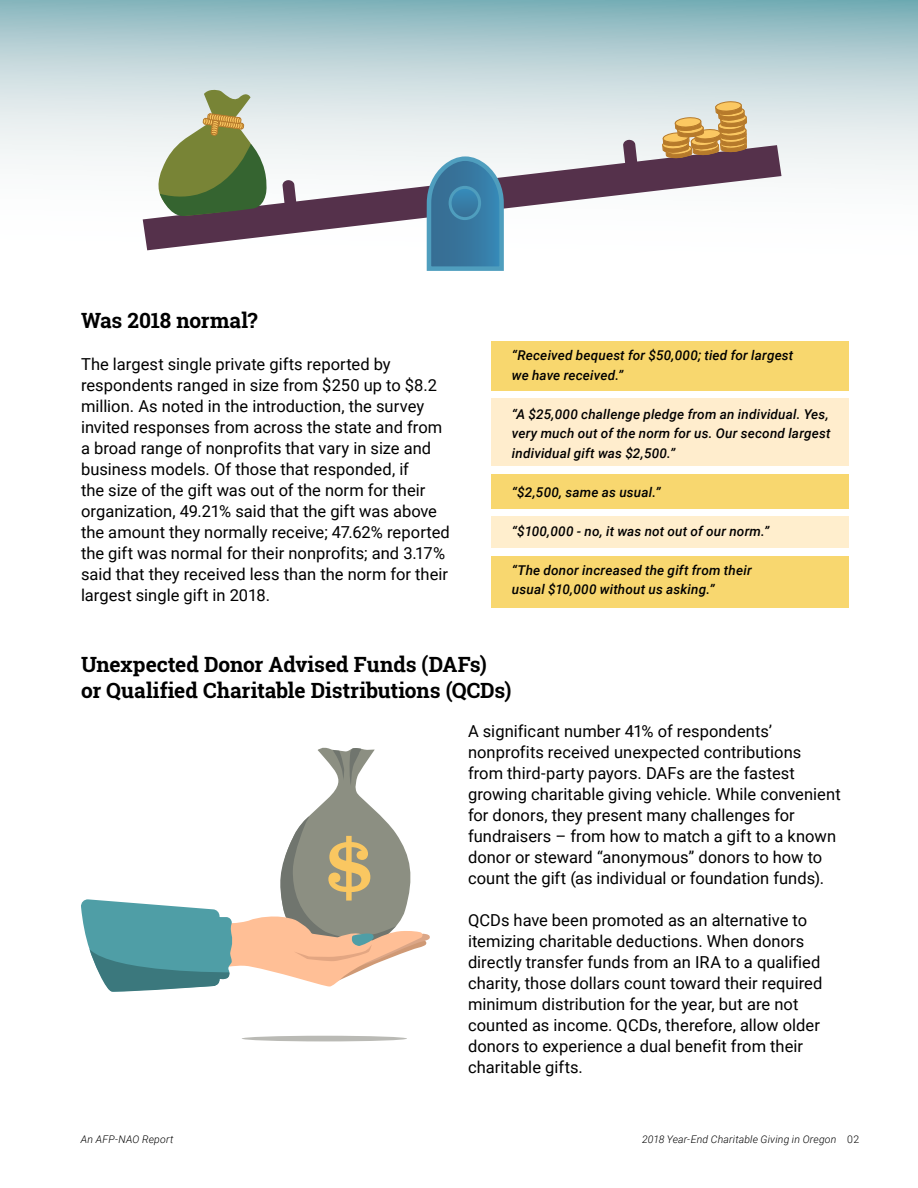
<style>
.page{position:relative;width:918px;height:1188px;background:#fff}
.page>*{position:absolute;margin:0;border:0;box-sizing:border-box;transform-origin:0 0}
.t1{font:81.9px "Clarendon BT";color:#fac761}
.t2{font:700 21px/25.5px "Roboto Slab";letter-spacing:-.005em;color:#000}
.t3{font:16.5px/21px "Roboto";color:#000}
.t4{font:italic 500 13.5px/19.5px "Roboto";letter-spacing:.015em;color:#000}
.t5{font:italic 300 10.5px "Roboto";letter-spacing:.015em;color:#000}
.s1{font-style:normal}
</style>
<div class="page">
<svg style="left:0;top:0;width:918px;height:251px"></svg>
<div style="left:242px;top:1036px;width:165px;height:5px;background:#babab5;border-radius:50%"></div>
<svg style="left:81px;top:747px;width:349px;height:245px"></svg>
<div style="left:491px;top:398px;width:358px;height:68px;background:#ffedcd"></div>
<div style="left:491px;top:516px;width:358px;height:32px;background:#ffeecd"></div>
<div style="left:491px;top:342px;width:358px;height:49px;background:#f8d76e"></div>
<div style="left:491px;top:474px;width:358px;height:35px;background:#f8d76f"></div>
<div style="left:491px;top:556px;width:358px;height:52px;background:#f8d76f"></div>
<svg style="left:143px;top:140px;width:639px;height:110px"></svg>
<svg style="left:662px;top:100px;width:85px;height:58px;background:#ca7"></svg>
<svg style="left:155px;top:89px;width:117px;height:129px;background:#94a27b"></svg>
<svg style="left:424px;top:154px;width:82px;height:117px;background:#578fb0"></svg>
<div style="left:449px;top:186px;width:32px;height:34px;border:3px solid #4f9ebe;border-radius:50%"></div>
<p class="t2" style="left:81px;top:307px;width:178px">Was 2018 normal?</p>
<p class="t3" style="left:81px;top:353px;width:370px">The largest single private gifts reported by respondents ranged in size from $250 up to $8.2 million. As noted in the introduction, the survey invited responses from across the state and from a broad range of nonprofits that vary in size and business models. Of those that responded, if<br>the size of the gift was out of the norm for their organization, 49.21% said that the gift was above the amount they normally receive; 47.62% reported the gift was normal for their nonprofits; and 3.17% said that they received less than the norm for their largest single gift in 2018.</p>
<p class="t4" style="left:512px;top:345px;width:283px">“Received bequest for $50,000; tied for largest we have received.”</p>
<p class="t4" style="left:512px;top:404px;width:320px">“A $25,000 challenge pledge from an individual. Yes, very much out of the norm for us. Our second largest individual gift was $2,500.”</p>
<p class="t4" style="left:512px;top:482px;width:150px">“$2,500, same as usual.”</p>
<p class="t4" style="left:512px;top:521px;width:259px">“$100,000 - no, it was not out of our norm.”</p>
<p class="t4" style="left:512px;top:560px;width:241px">“The donor increased the gift from their usual $10,000 without us asking.”</p>
<p class="t2" style="left:81px;top:652px;width:432px">Unexpected Donor Advised Funds (DAFs) or Qualified Charitable Distributions (QCDs)</p>
<p class="t3" style="left:468px;top:720px;width:374px">A significant number 41% of respondents’ nonprofits received unexpected contributions<br>from third-party payors. DAFs are the fastest growing charitable giving vehicle. While convenient for donors, they present many challenges for fundraisers – from how to match a gift to a known donor or steward “anonymous” donors to how to count the gift (as individual or foundation funds).</p>
<p class="t3" style="left:468px;top:909px;width:356px">QCDs have been promoted as an alternative to itemizing charitable deductions. When donors directly transfer funds from an IRA to a qualified charity, those dollars count toward their required minimum distribution for the year, but are not counted as income. QCDs, therefore, allow older donors to experience a dual benefit from their charitable gifts.</p>
<h1 class="t1" style="left:324px;top:813px;width:52px">$</h1>
<p class="t5" style="left:81px;top:1132px;width:94px">An AFP-NAO Report</p>
<p class="t5" style="left:642px;top:1132px;width:219px">2018 Year-End Charitable Giving in Oregon <span class="s1">02</span></p>
</div>
